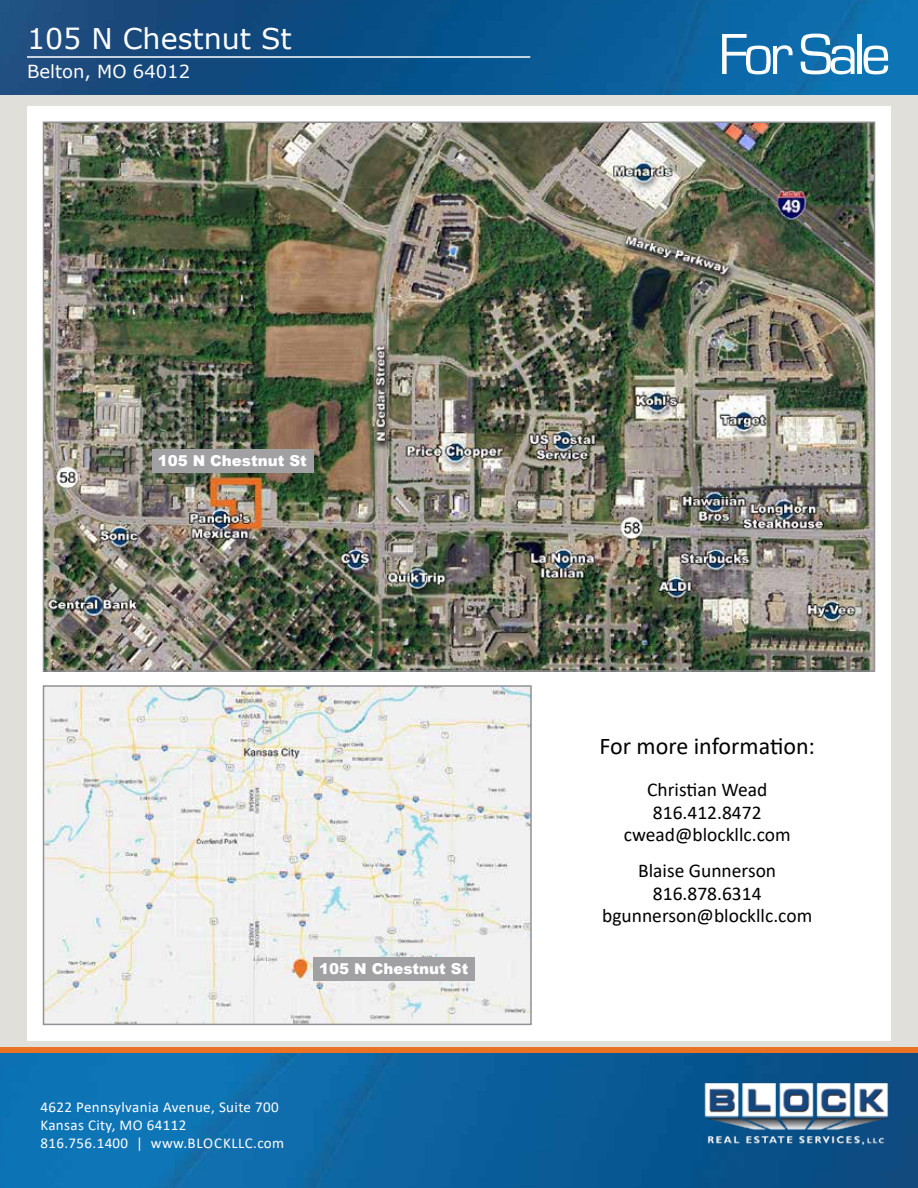
<style>
.page{position:relative;width:918px;height:1188px;background:#fff}
.page>*{position:absolute;margin:0;border:0;box-sizing:border-box;transform-origin:0 0}
.t1{font:60px "Eurostile";letter-spacing:-.075em;color:#fff}
.t2{font:28.5px "Verdana";color:#fff}
.t3{font:24px "Calibri";color:#000}
.t4{font:19.5px/22.5px "Calibri";color:#000;text-align:center}
.t5{font:18px "Verdana";color:#fff}
.t6{font:15px/18px "Calibri";letter-spacing:.025em;color:#fff}
.t7{font:900 15px "Arial";color:#fff}
</style>
<div class="page">
<div style="left:0;top:93px;width:918px;height:978px;background:#e1dfd9"></div>
<img style="left:0;top:1053px;width:918px;height:135px">
<img style="left:701px;top:1073px;width:190px;height:75px">
<div style="left:0;top:1047px;width:918px;height:6px;background:#ea7225"></div>
<img style="left:0;top:0;width:918px;height:94px">
<div style="left:27px;top:107px;width:864px;height:934px;background:#fff"></div>
<hr style="left:27px;top:56px;width:503px;height:2px;background:#fff">
<img style="left:46px;top:688px;width:483px;height:334px">
<div style="left:43px;top:685px;width:489px;height:340px;border:2px solid #919195"></div>
<img style="left:46px;top:125px;width:826px;height:544px">
<div style="left:313px;top:957px;width:162px;height:24px;background:#a1a1a4"></div>
<div style="left:152px;top:449px;width:161px;height:24px;background:#a1a1a4"></div>
<h2 class="t2" style="left:27px;top:19px;width:266px">105 N Chestnut St</h2>
<p class="t5" style="left:27px;top:59px;width:165px">Belton, MO 64012</p>
<h1 class="t1" style="left:718px;top:22px;width:174px">For Sale</h1>
<p class="t7" style="left:158px;top:450px;width:151px">105 N Chestnut St</p>
<p class="t7" style="left:319px;top:957px;width:151px">105 N Chestnut St</p>
<p class="t6" style="left:40px;top:1097px;width:245px">4622 Pennsylvania Avenue, Suite 700<br>Kansas City, MO 64112<br>816.756.1400 | www.BLOCKLLC.com</p>
<p class="t3" style="left:599px;top:729px;width:217px">For more information:</p>
<p class="t4" style="left:624px;top:778px;width:168px">Christian Wead<br>816.412.8472 cwead@blockllc.com</p>
<p class="t4" style="left:602px;top:859px;width:212px">Blaise Gunnerson<br>816.878.6314 bgunnerson@blockllc.com</p>
</div>
